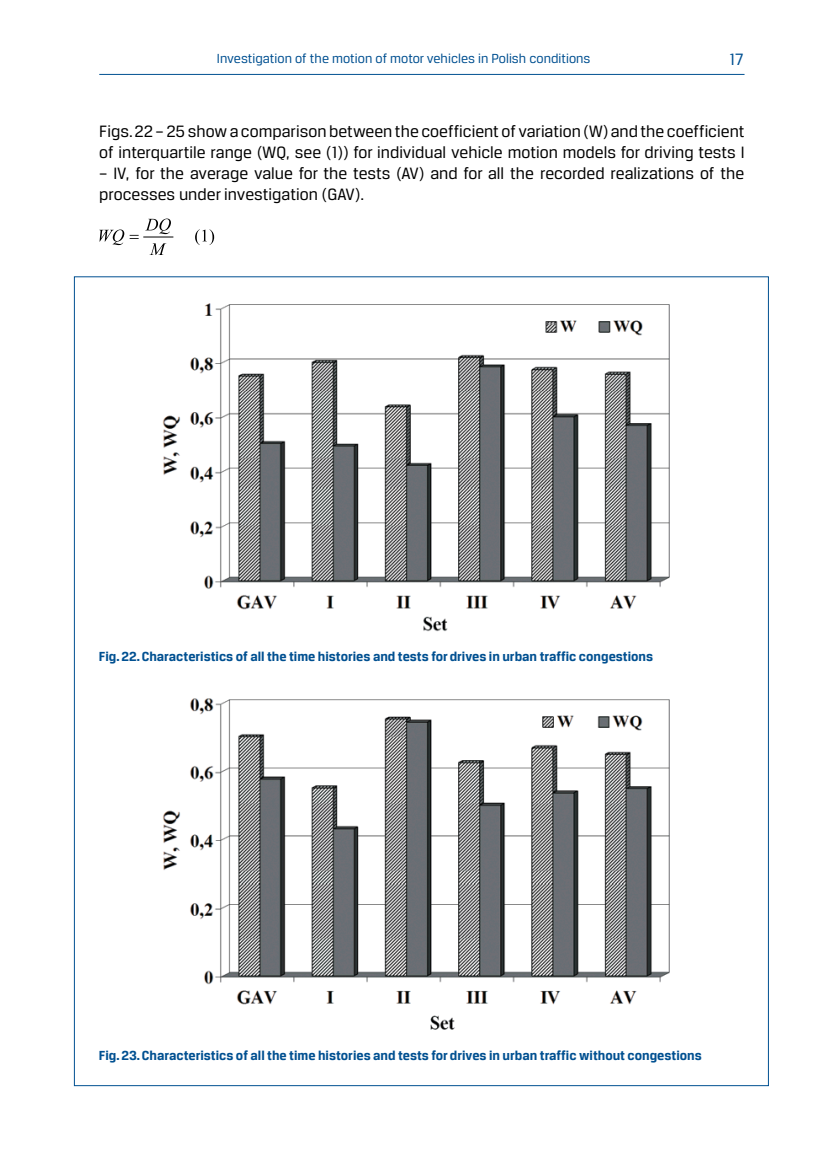
<style>
.page{position:relative;width:819px;height:1161px;background:#fff}
.page>*{position:absolute;margin:0;border:0;box-sizing:border-box;transform-origin:0 0}
.podstawowy_ang{font:17.5px/21px "Breuer Text";color:#000}
.t1{font:17.5px "Breuer Text";color:#005091}
.podst_ang{font:700 14px "Breuer Text";color:#005091}
.t2{font:14px "Breuer Text";color:#005091}
</style>
<div class="page">
<hr style="left:99px;top:74px;width:645px;height:1px;background:#005091">
<img style="left:162px;top:303px;width:508px;height:329px">
<img style="left:162px;top:698px;width:508px;height:332px">
<svg style="left:99px;top:229px;width:25px;height:16px"></svg>
<svg style="left:130px;top:219px;width:43px;height:36px"></svg>
<svg style="left:195px;top:229px;width:19px;height:16px"></svg>
<p class="t2" style="left:217px;top:50px;width:375px">Investigation of the motion of motor vehicles in Polish conditions</p>
<p class="t1" style="left:729px;top:50px;width:16px">17</p>
<p class="podstawowy_ang" style="left:99px;top:121px;width:646px">Figs. 22 – 25 show a comparison between the coefficient of variation (W) and the coefficient of interquartile range (WQ, see (1)) for individual vehicle motion models for driving tests I</p>
<p class="podstawowy_ang" style="left:99px;top:163px;width:646px">– IV, for the average value for the tests (AV) and for all the recorded realizations of the processes under investigation (GAV).</p>
<p class="podst_ang" style="left:99px;top:648px;width:555px">Fig. 22. Characteristics of all the time histories and tests for drives in urban traffic congestions</p>
<p class="podst_ang" style="left:99px;top:1047px;width:604px">Fig. 23. Characteristics of all the time histories and tests for drives in urban traffic without congestions</p>
</div>
